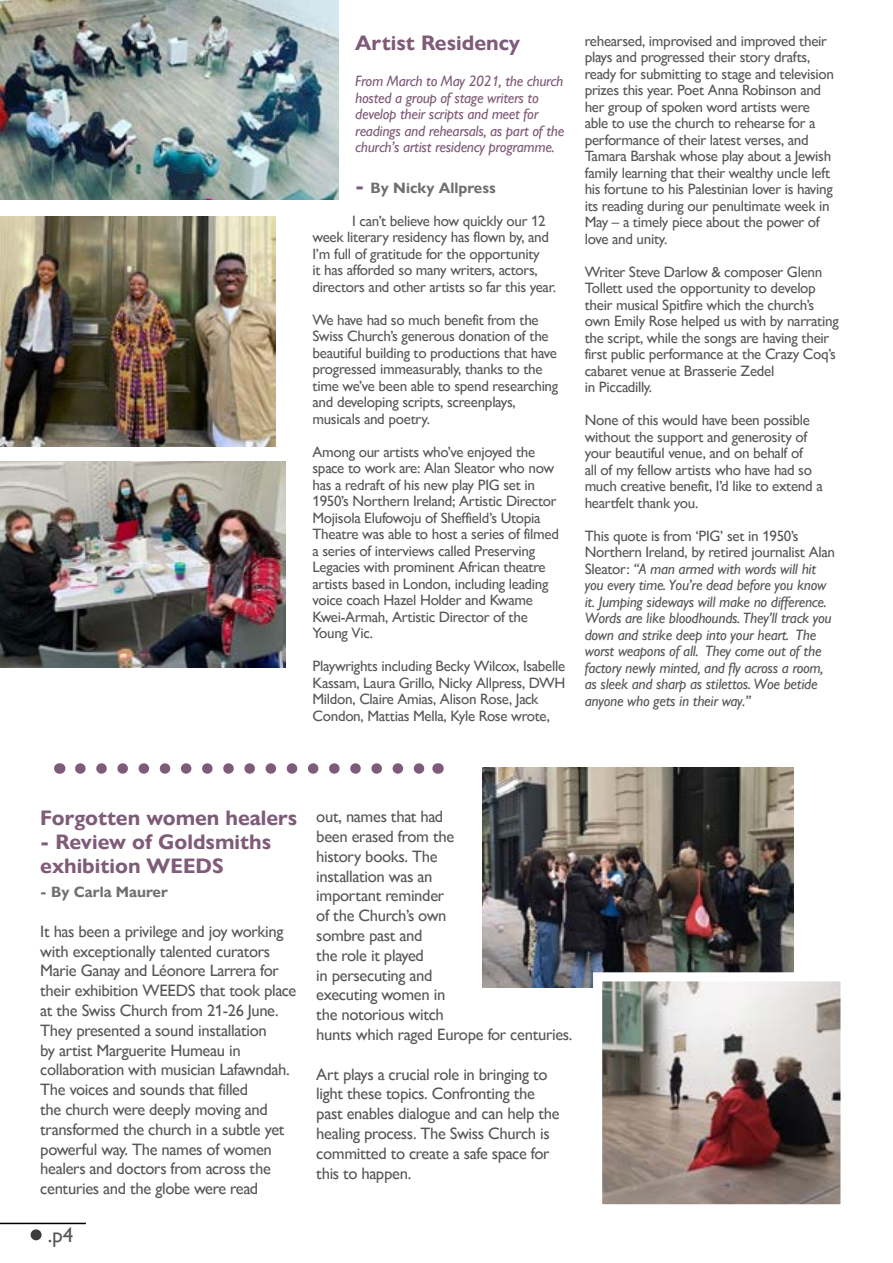
<style>
.page{position:relative;width:893px;height:1263px;background:#fff}
.page>*{position:absolute;margin:0;border:0;box-sizing:border-box;transform-origin:0 0}
.t1{font:700 21px/24px "Gill Sans Nova";color:#7e5b78}
.t2{font:21px "Gill Sans Nova";color:#575756}
.t3{font:16.5px/19.8px "Gill Sans Nova";letter-spacing:-.02em;color:#575756}
.t4{font:15px/16.5px "Gill Sans Nova";letter-spacing:-.02em;color:#575756}
.t5{font:italic 15px/16.5px "Gill Sans Nova";letter-spacing:-.02em;color:#575756}
.t6{font:italic 15px/16.5px "Gill Sans Nova";letter-spacing:-.02em;color:#7e5b78}
.t7{font:700 15px "Gill Sans Nova";color:#706f6f}
.s1{font-size:21px;color:#7e5b78}
.s2{font-style:normal}
</style>
<div class="page">
<div style="left:31px;top:1229px;width:11px;height:11px;background:#3c3c3b;border-radius:50%"></div>
<hr style="left:0;top:1223px;width:86px;height:1px;background:#000">
<svg style="left:80px;top:763px;width:345px;height:11px"></svg>
<img style="left:482px;top:767px;width:312px;height:221px">
<img style="left:603px;top:982px;width:237px;height:221px">
<div style="left:593px;top:972px;width:257px;height:241px;border:9px solid #fff"></div>
<img style="left:0;top:0;width:339px;height:200px">
<img style="left:0;top:217px;width:275px;height:229px">
<img style="left:0;top:461px;width:286px;height:207px">
<h1 class="t1" style="left:355px;top:31px;width:166px">Artist Residency</h1>
<p class="t6" style="left:355px;top:73px;width:211px">From March to May 2021, the church hosted a group of stage writers to develop their scripts and meet for readings and rehearsals, as part of the church’s artist residency programme.</p>
<p class="t7" style="left:355px;top:179px;width:142px"><span class="s1">-</span> By Nicky Allpress</p>
<p class="t4" style="left:312px;top:212px;width:245px;text-indent:40px">I can’t believe how quickly our 12 week literary residency has flown by, and I’m full of gratitude for the opportunity<br>it has afforded so many writers, actors, directors and other artists so far this year.</p>
<p class="t4" style="left:312px;top:311px;width:247px">We have had so much benefit from the Swiss Church’s generous donation of the beautiful building to productions that have progressed immeasurably, thanks to the time we’ve been able to spend researching and developing scripts, screenplays, musicals and poetry.</p>
<p class="t4" style="left:312px;top:443px;width:248px">Among our artists who’ve enjoyed the space to work are: Alan Sleator who now has a redraft of his new play PIG set in 1950’s Northern Ireland; Artistic Director Mojisola Elufowoju of Sheffield’s Utopia Theatre was able to host a series of filmed a series of interviews called Preserving Legacies with prominent African theatre artists based in London, including leading voice coach Hazel Holder and Kwame Kwei-Armah, Artistic Director of the Young Vic.</p>
<p class="t4" style="left:312px;top:658px;width:254px">Playwrights including Becky Wilcox, Isabelle Kassam, Laura Grillo, Nicky Allpress, DWH Mildon, Claire Amias, Alison Rose, Jack Condon, Mattias Mella, Kyle Rose wrote,</p>
<p class="t4" style="left:585px;top:32px;width:251px">rehearsed, improvised and improved their plays and progressed their story drafts, ready for submitting to stage and television prizes this year. Poet Anna Robinson and her group of spoken word artists were able to use the church to rehearse for a performance of their latest verses, and Tamara Barshak whose play about a Jewish family learning that their wealthy uncle left his fortune to his Palestinian lover is having its reading during our penultimate week in May – a timely piece about the power of love and unity.</p>
<p class="t4" style="left:585px;top:263px;width:255px">Writer Steve Darlow &amp; composer Glenn Tollett used the opportunity to develop their musical Spitfire which the church’s own Emily Rose helped us with by narrating the script, while the songs are having their first public performance at the Crazy Coq’s cabaret venue at Brasserie Zedel<br>in Piccadilly.</p>
<p class="t4" style="left:585px;top:412px;width:239px">None of this would have been possible without the support and generosity of your beautiful venue, and on behalf of<br>all of my fellow artists who have had so much creative benefit, I’d like to extend a heartfelt thank you.</p>
<p class="t5" style="left:585px;top:527px;width:252px"><span class="s2">This quote is from ‘PIG’ set in 1950’s Northern Ireland, by retired journalist Alan Sleator:</span> “A man armed with words will hit you every time. You’re dead before you know it. Jumping sideways will make no difference.<br>Words are like bloodhounds. They’ll track you down and strike deep into your heart. The worst weapons of all. They come out of the factory newly minted, and fly across a room, as sleek and sharp as stilettos. Woe betide anyone who gets in their way.”</p>
<h1 class="t1" style="left:40px;top:806px;width:259px">Forgotten women healers</h1>
<h1 class="t1" style="left:40px;top:830px;width:233px">- Review of Goldsmiths exhibition WEEDS</h1>
<p class="t7" style="left:40px;top:883px;width:129px">- By Carla Maurer</p>
<p class="t3" style="left:40px;top:921px;width:258px">It has been a privilege and joy working with exceptionally talented curators Marie Ganay and Léonore Larrera for their exhibition WEEDS that took place at the Swiss Church from 21-26 June.<br>They presented a sound installation<br>by artist Marguerite Humeau in collaboration with musician Lafawndah.<br>The voices and sounds that filled<br>the church were deeply moving and transformed the church in a subtle yet powerful way. The names of women healers and doctors from across the centuries and the globe were read</p>
<h1 class="t2" style="left:48px;top:1223px;width:27px">.p4</h1>
<p class="t3" style="left:316px;top:807px;width:258px">out, names that had<br>been erased from the<br>history books. The<br>installation was an<br>important reminder<br>of the Church’s own<br>sombre past and<br>the role it played<br>in persecuting and<br>executing women in<br>the notorious witch<br>hunts which raged Europe for centuries.</p>
<p class="t3" style="left:316px;top:1064px;width:245px">Art plays a crucial role in bringing to light these topics. Confronting the past enables dialogue and can help the healing process. The Swiss Church is committed to create a safe space for this to happen.</p>
</div>
